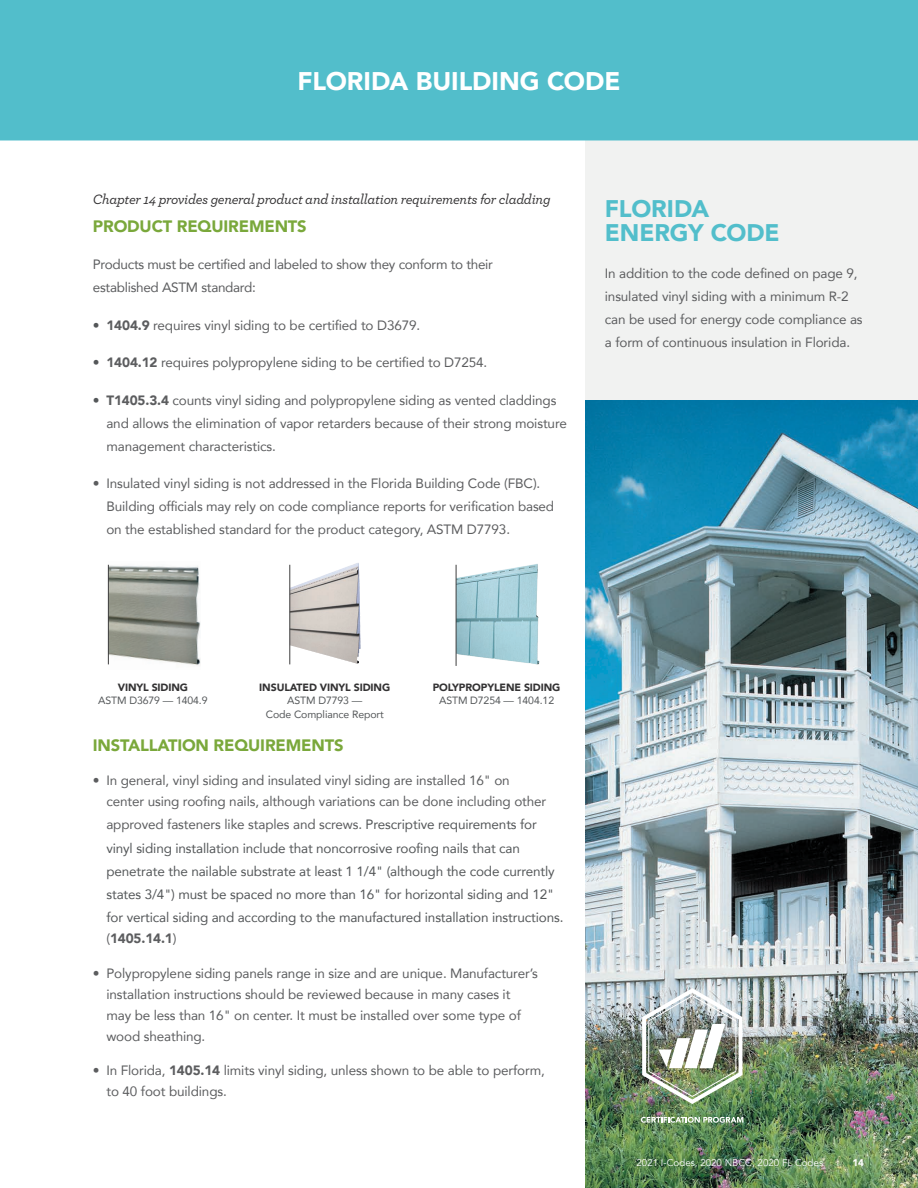
<style>
.page{position:relative;width:918px;height:1188px;background:#fff}
.page>*{position:absolute;margin:0;border:0;box-sizing:border-box;transform-origin:0 0}
.t1{font:900 25.5px "Avenir";color:#fff}
.Sub_Head{font:900 24px/24px "Avenir";letter-spacing:-.005em;color:#52becb}
.Body_Subhead{font:900 16.5px "Avenir";letter-spacing:-.01em;color:#7aa83b}
.Body{font:italic 500 14.25px "Archer Pro";letter-spacing:-.02em;color:#333233}
.Body-2{font:13.5px/23.2px "Avenir";letter-spacing:-.01em;color:#5c5d5f}
.t2{font:13.5px/23.2px "Avenir";letter-spacing:-.01em;color:#545759}
.t3{font:900 13.5px "Avenir";letter-spacing:-.01em;color:#5c5d5f}
.Body_Subhead-2{font:10.5px/13.5px "Avenir";letter-spacing:-.01em;color:#545759;text-align:center}
.Body_Subhead-3{font:900 10.5px/13.5px "Avenir";letter-spacing:-.01em;color:#333233;text-align:center}
.t4{font:9.75px "Avenir";color:#fff}
.t5{font:900 9.75px "Avenir";color:#fff}
.s1{color:#545759}
.s2{font-weight:900}
.s3{font-weight:900;color:#333233}
.s4{color:#5c5d5f}
.s5{font-weight:400}
.s6{font-weight:400;color:#545759}
</style>
<div class="page">
<div style="left:585px;top:140px;width:333px;height:276px;background:#f1f2f1"></div>
<div style="left:0;top:0;width:918px;height:140px;background:#52becb"></div>
<img style="left:108px;top:564px;width:93px;height:101px">
<hr style="left:108px;top:565px;width:1px;height:99px;background:#3e3e3f">
<img style="left:456px;top:564px;width:84px;height:101px">
<hr style="left:456px;top:565px;width:1px;height:101px;background:#3e3e3f">
<img style="left:290px;top:563px;width:71px;height:101px">
<hr style="left:290px;top:565px;width:1px;height:99px;background:#3e3e3f">
<img style="left:585px;top:401px;width:333px;height:787px">
<img style="left:642px;top:988px;width:100px;height:116px">
<svg style="left:641px;top:1117px;width:102px;height:6px"></svg>
<p class="t1" style="left:298px;top:60px;width:324px">FLORIDA BUILDING CODE</p>
<p class="Body" style="left:93px;top:189px;width:459px">Chapter 14 provides general product and installation requirements for cladding</p>
<p class="Body_Subhead" style="left:93px;top:212px;width:215px">PRODUCT REQUIREMENTS</p>
<p class="Body-2" style="left:93px;top:252px;width:402px">Products must be certified and labeled to show they conform to their established ASTM standard:</p>
<p class="Body-2" style="left:93px;top:313px;width:329px"><span class="s1">•</span> <span class="s2">1404.9</span> requires vinyl siding to be certified to D3679.</p>
<p class="Body-2" style="left:93px;top:350px;width:396px"><span class="s1">•</span> <span class="s2">1404.12</span> requires polypropylene siding to be certified to D7254.</p>
<p class="Body-2" style="left:106px;top:388px;width:462px;text-indent:-14px"><span class="s1">•</span> <span class="s2">T1405.3.4</span> counts vinyl siding and polypropylene siding as vented claddings and allows the elimination of vapor retarders because of their strong moisture management characteristics.</p>
<p class="Body-2" style="left:106px;top:471px;width:449px;text-indent:-14px">• Insulated vinyl siding is not addressed in the Florida Building Code (FBC).<br>Building officials may rely on code compliance reports for verification based on the established standard for the product category, ASTM D7793.</p>
<p class="Sub_Head" style="left:605px;top:196px;width:176px">FLORIDA<br>ENERGY CODE</p>
<p class="Body-2" style="left:605px;top:261px;width:259px">In addition to the code defined on page 9, insulated vinyl siding with a minimum R-2 can be used for energy code compliance as a form of continuous insulation in Florida.</p>
<p class="Body_Subhead-2" style="left:259px;top:680px;width:132px"><span class="s3">INSULATED VINYL SIDING<br></span>ASTM D7793 —<br>Code Compliance Report</p>
<p class="Body_Subhead" style="left:93px;top:731px;width:252px">INSTALLATION REQUIREMENTS</p>
<p class="Body-2" style="left:106px;top:769px;width:441px;line-height:21px;text-indent:-14px">• In general, vinyl siding and insulated vinyl siding are installed 16" on center using roofing nails, although variations can be done including other</p>
<p class="t2" style="left:106px;top:813px;width:459px"><span class="s4">approved fasteners like staples and screws.</span> Prescriptive requirements for vinyl siding installation include that noncorrosive roofing nails that can penetrate the nailable substrate at least 1 1/4" (although the code currently states 3/4") must be spaced no more than 16" for horizontal siding and 12" for vertical siding and according to the manufactured installation instructions.</p>
<p class="t3" style="left:106px;top:927px;width:72px"><span class="s5">(</span>1405.14.1<span class="s5">)</span></p>
<p class="Body-2" style="left:106px;top:962px;width:433px;line-height:21px;text-indent:-14px">• Polypropylene siding panels range in size and are unique. Manufacturer’s installation instructions should be reviewed because in many cases it may be less than 16" on center. It must be installed over some type of wood sheathing.</p>
<p class="Body-2" style="left:106px;top:1060px;width:440px;line-height:21px;text-indent:-14px">• In Florida, <span class="s2">1405.14</span> limits vinyl siding, unless shown to be able to perform, to 40 foot buildings.</p>
<p class="Body_Subhead-2" style="left:98px;top:680px;width:111px"><span class="s3">VINYL SIDING<br></span>ASTM D3679 — 1404.9</p>
<p class="Body_Subhead-3" style="left:433px;top:680px;width:129px">POLYPROPYLENE SIDING<br><span class="s6">ASTM D7254 — 1404.12</span></p>
<p class="t4" style="left:637px;top:1157px;width:188px">2021 I-Codes, 2020 NBCC, 2020 FL Codes</p>
<p class="t4" style="left:837px;top:1157px;width:4px">|</p>
<p class="t5" style="left:852px;top:1154px;width:13px">14</p>
</div>
